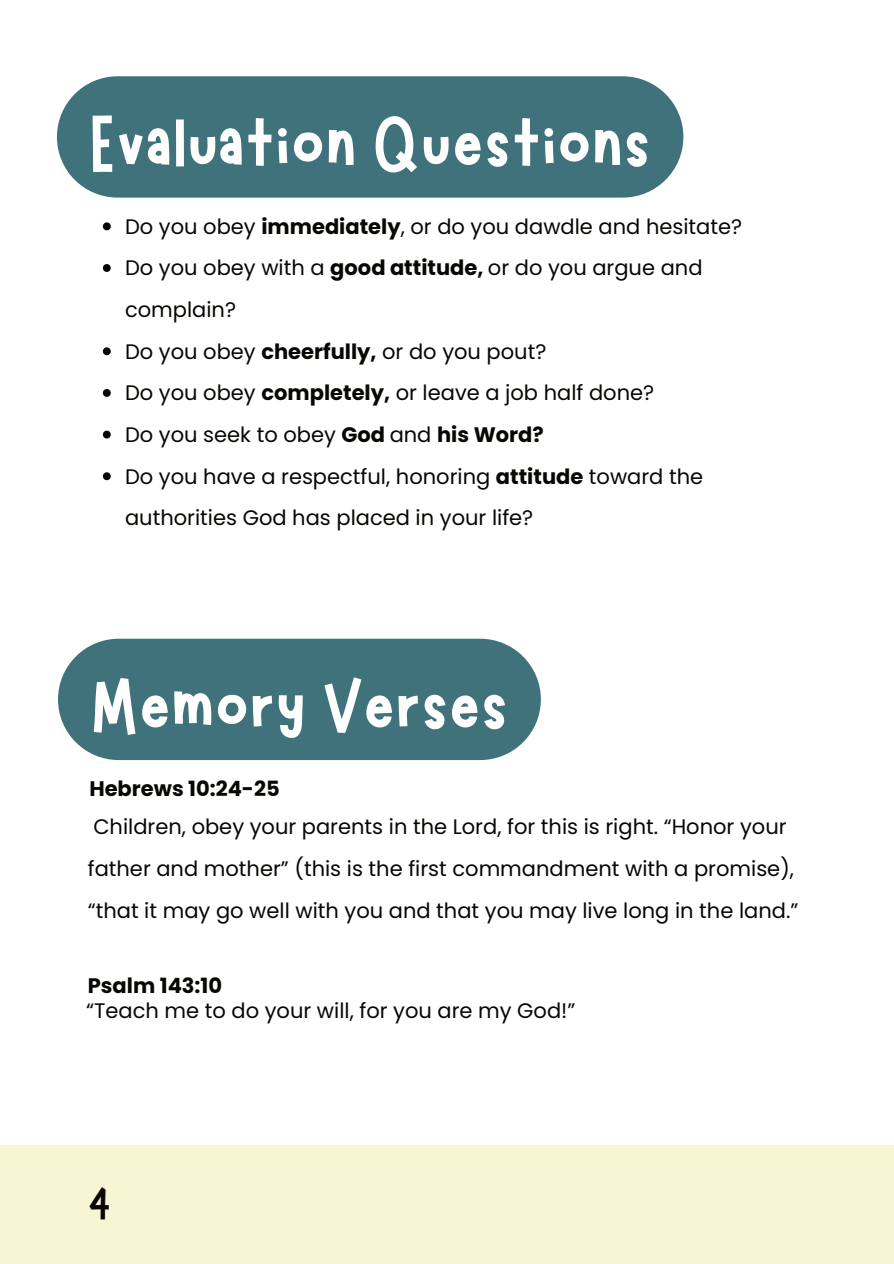
<style>
.page{position:relative;width:894px;height:1264px;background:#fff}
.page>*{position:absolute;margin:0;border:0;box-sizing:border-box;transform-origin:0 0}
.t1{font:81px "Marykate";color:#fff}
.t2{font:45px "Marykate";color:#080704}
.t3{font:21px/41.7px "Poppins";color:#080704}
.t4{font:700 21px "Poppins";color:#080704}
.s1{font-weight:700}
</style>
<div class="page">
<div style="left:0;top:1144px;width:893px;height:119px;background:#f7f5d4"></div>
<svg style="left:103px;top:222px;width:8px;height:8px"></svg>
<svg style="left:103px;top:264px;width:8px;height:8px"></svg>
<svg style="left:103px;top:347px;width:8px;height:8px"></svg>
<svg style="left:103px;top:389px;width:8px;height:8px"></svg>
<svg style="left:103px;top:430px;width:8px;height:8px"></svg>
<svg style="left:103px;top:472px;width:8px;height:8px"></svg>
<div style="left:57px;top:76px;width:626px;height:122px;background:#40727b;border-radius:61px"></div>
<div style="left:58px;top:638px;width:482px;height:122px;background:#40727b;border-radius:61px"></div>
<h1 class="t1" style="left:89px;top:93px;width:563px">Evaluation Questions</h1>
<p class="t3" style="left:125px;top:205px;width:618px">Do you obey <span class="s1">immediately</span>, or do you dawdle and hesitate?<br>Do you obey with a <span class="s1">good attitude,</span> or do you argue and complain?<br>Do you obey <span class="s1">cheerfully,</span> or do you pout?<br>Do you obey <span class="s1">completely,</span> or leave a job half done?<br>Do you seek to obey <span class="s1">God</span> and <span class="s1">his Word?<br></span>Do you have a respectful, honoring <span class="s1">attitude</span> toward the authorities God has placed in your life?</p>
<h1 class="t1" style="left:90px;top:655px;width:419px">Memory Verses</h1>
<p class="t4" style="left:89px;top:776px;width:192px">Hebrews 10:24-25</p>
<p class="t3" style="left:88px;top:806px;width:712px">Children, obey your parents in the Lord, for this is right. “Honor your father and mother” (this is the first commandment with a promise), “that it may go well with you and that you may live long in the land.”</p>
<p class="t4" style="left:88px;top:973px;width:136px">Psalm 143:10</p>
<p class="t3" style="left:86px;top:989px;width:490px">“Teach me to do your will, for you are my God!”</p>
<h2 class="t2" style="left:88px;top:1175px;width:25px">4</h2>
</div>
